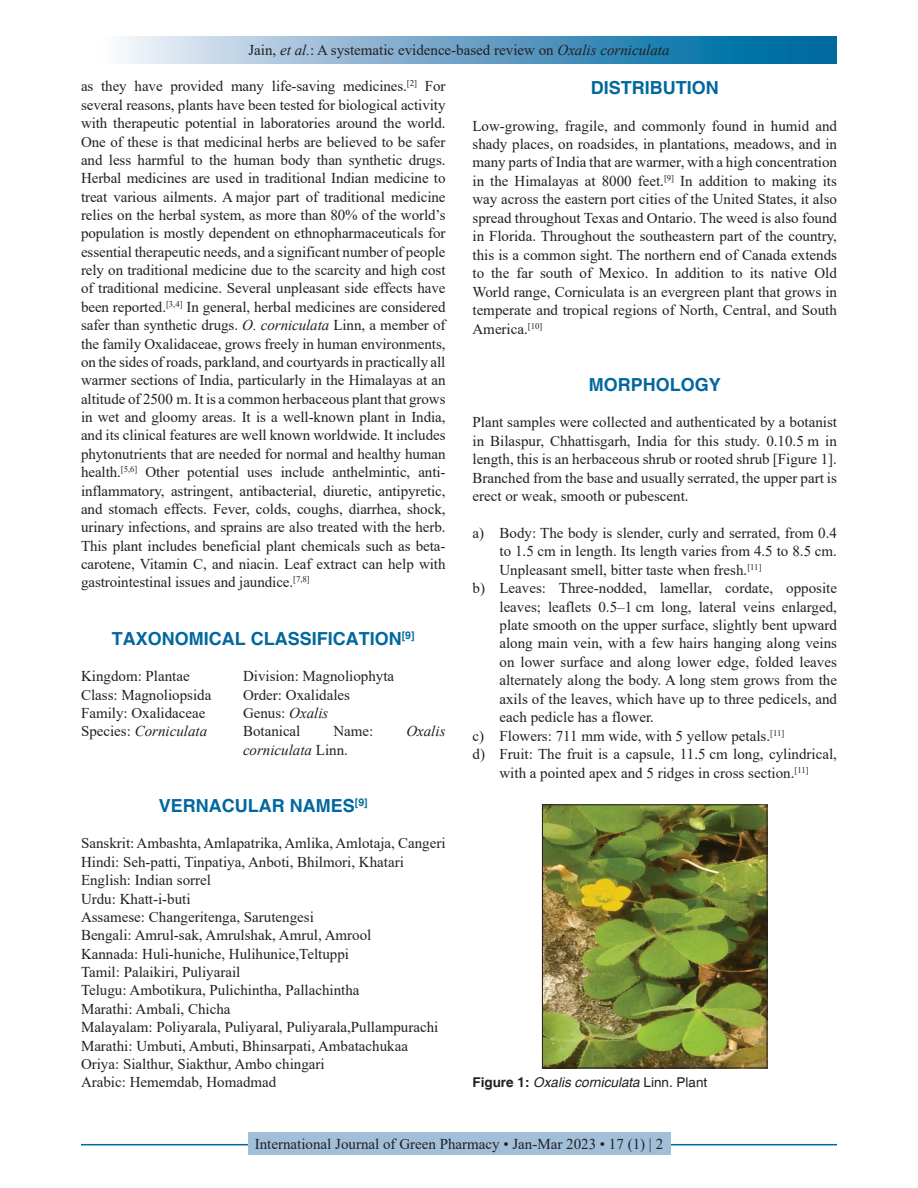
<style>
.page{position:relative;width:918px;height:1188px;background:#fff}
.page>*{position:absolute;margin:0;border:0;box-sizing:border-box;transform-origin:0 0}
.t1{font:700 18px "Helvetica";color:#00689e}
.DROP_CAP_TX{font:15px/18.3px "Times New Roman";letter-spacing:-.005em;color:#231f20;text-align:justify}
.L{font:15px/18.5px "Times New Roman";color:#231f20;text-align:justify}
.TX{font:15px/18.5px "Times New Roman";color:#231f20;text-align:justify}
.RF{font:15px "Times New Roman";color:#231f20}
.LL{font:italic 15px "Times New Roman";color:#231f20}
.LL-2{font:15px "Times New Roman";color:#231f20}
.FGC{font:italic 13.5px "Helvetica";color:#231f20}
.s1{font-style:italic}
.s2{font-style:normal}
.s3{font-weight:700;font-style:normal}
</style>
<div class="page">
<div style="left:81px;top:37px;width:756px;height:27px;background:linear-gradient(to right,#fcf4fb,#005d99)"></div>
<hr style="left:81px;top:1144px;width:756px;height:1px;background:#00689e">
<div style="left:248px;top:1133px;width:422px;height:22px;background:#a2bfda"></div>
<img style="left:544px;top:807px;width:221px;height:259px">
<div style="left:542px;top:805px;width:225px;height:263px;border:1px solid #231f20"></div>
<p class="DROP_CAP_TX" style="left:248px;top:41px;width:423px">Jain, <span class="s1">et al.</span>: A systematic evidence-based review on <span class="s1">Oxalis corniculata</span></p>
<p class="DROP_CAP_TX" style="left:81px;top:77px;width:366px">as they have provided many life-saving medicines.<sup>[2]</sup> For several reasons, plants have been tested for biological activity with therapeutic potential in laboratories around the world.<br>One of these is that medicinal herbs are believed to be safer and less harmful to the human body than synthetic drugs.<br>Herbal medicines are used in traditional Indian medicine to treat various ailments. A major part of traditional medicine relies on the herbal system, as more than 80% of the world’s population is mostly dependent on ethnopharmaceuticals for essential therapeutic needs, and a significant number of people rely on traditional medicine due to the scarcity and high cost of traditional medicine. Several unpleasant side effects have been reported.<sup>[3,4]</sup> In general, herbal medicines are considered safer than synthetic drugs. <span class="s1">O. corniculata</span> Linn, a member of the family Oxalidaceae, grows freely in human environments, on the sides of roads, parkland, and courtyards in practically all warmer sections of India, particularly in the Himalayas at an altitude of 2500 m. It is a common herbaceous plant that grows in wet and gloomy areas. It is a well-known plant in India, and its clinical features are well known worldwide. It includes phytonutrients that are needed for normal and healthy human health.<sup>[5,6]</sup> Other potential uses include anthelmintic, anti&shy;inflammatory, astringent, antibacterial, diuretic, antipyretic, and stomach effects. Fever, colds, coughs, diarrhea, shock, urinary infections, and sprains are also treated with the herb.<br>This plant includes beneficial plant chemicals such as beta&shy;carotene, Vitamin C, and niacin. Leaf extract can help with gastrointestinal issues and jaundice.<sup>[7,8]</sup></p>
<h1 class="t1" style="left:112px;top:627px;width:304px">TAXONOMICAL CLASSIFICATION<sup>[9]</sup></h1>
<p class="L" style="left:81px;top:666px;width:110px">Kingdom: Plantae</p>
<p class="L" style="left:243px;top:666px;width:153px">Division: Magnoliophyta</p>
<p class="L" style="left:81px;top:685px;width:132px">Class: Magnoliopsida</p>
<p class="L" style="left:243px;top:685px;width:109px">Order: Oxalidales</p>
<p class="L" style="left:81px;top:703px;width:126px">Family: Oxalidaceae</p>
<p class="L" style="left:243px;top:703px;width:87px">Genus: <span class="s1">Oxalis</span></p>
<p class="LL" style="left:81px;top:721px;width:128px"><span class="s2">Species:</span> Corniculata</p>
<p class="LL-2" style="left:243px;top:721px;width:59px">Botanical</p>
<p class="LL-2" style="left:333px;top:721px;width:41px">Name:</p>
<p class="LL" style="left:406px;top:721px;width:41px">Oxalis</p>
<p class="LL" style="left:243px;top:739px;width:106px">corniculata <span class="s2">Linn.</span></p>
<h1 class="t1" style="left:159px;top:795px;width:210px">VERNACULAR NAMES<sup>[9]</sup></h1>
<p class="L" style="left:81px;top:834px;width:366px">Sanskrit: Ambashta, Amlapatrika, Amlika, Amlotaja, Cangeri</p>
<p class="L" style="left:81px;top:852px;width:324px">Hindi: Seh-patti, Tinpatiya, Anboti, Bhilmori, Khatari</p>
<p class="L" style="left:81px;top:870px;width:131px">English: Indian sorrel</p>
<p class="L" style="left:81px;top:889px;width:111px">Urdu: Khatt-i-buti</p>
<p class="L" style="left:81px;top:907px;width:234px">Assamese: Changeritenga, Sarutengesi</p>
<p class="L" style="left:81px;top:926px;width:292px">Bengali: Amrul-sak, Amrulshak, Amrul, Amrool</p>
<p class="L" style="left:81px;top:944px;width:270px">Kannada: Huli-huniche, Hulihunice,Teltuppi</p>
<p class="L" style="left:81px;top:962px;width:161px">Tamil: Palaikiri, Puliyarail</p>
<p class="L" style="left:81px;top:981px;width:280px">Telugu: Ambotikura, Pulichintha, Pallachintha</p>
<p class="L" style="left:81px;top:999px;width:151px">Marathi: Ambali, Chicha</p>
<p class="L" style="left:81px;top:1017px;width:359px">Malayalam: Poliyarala, Puliyaral, Puliyarala,Pullampurachi</p>
<p class="L" style="left:81px;top:1036px;width:329px">Marathi: Umbuti, Ambuti, Bhinsarpati, Ambatachukaa</p>
<p class="L" style="left:81px;top:1054px;width:245px">Oriya: Sialthur, Siakthur, Ambo chingari</p>
<p class="LL-2" style="left:81px;top:1072px;width:197px">Arabic: Hememdab, Homadmad</p>
<h1 class="t1" style="left:591px;top:77px;width:129px">DISTRIBUTION</h1>
<p class="TX" style="left:472px;top:116px;width:366px">Low-growing, fragile, and commonly found in humid and shady places, on roadsides, in plantations, meadows, and in many parts of India that are warmer, with a high concentration in the Himalayas at 8000 feet.<sup>[9]</sup> In addition to making its way across the eastern port cities of the United States, it also spread throughout Texas and Ontario. The weed is also found in Florida. Throughout the southeastern part of the country, this is a common sight. The northern end of Canada extends to the far south of Mexico. In addition to its native Old World range, Corniculata is an evergreen plant that grows in temperate and tropical regions of North, Central, and South America.<sup>[10]</sup></p>
<h1 class="t1" style="left:589px;top:374px;width:134px">MORPHOLOGY</h1>
<p class="TX" style="left:472px;top:413px;width:366px">Plant samples were collected and authenticated by a botanist in Bilaspur, Chhattisgarh, India for this study. 0.10.5 m in length, this is an herbaceous shrub or rooted shrub [Figure 1].<br>Branched from the base and usually serrated, the upper part is erect or weak, smooth or pubescent.</p>
<p class="L" style="left:500px;top:523px;width:339px;text-indent:-27px">a) Body: The body is slender, curly and serrated, from 0.4 to 1.5 cm in length. Its length varies from 4.5 to 8.5 cm.<br>Unpleasant smell, bitter taste when fresh.<sup>[11]</sup></p>
<p class="L" style="left:500px;top:578px;width:339px;text-indent:-27px">b) Leaves: Three-nodded, lamellar, cordate, opposite leaves; leaflets 0.5–1 cm long, lateral veins enlarged, plate smooth on the upper surface, slightly bent upward along main vein, with a few hairs hanging along veins on lower surface and along lower edge, folded leaves alternately along the body. A long stem grows from the axils of the leaves, which have up to three pedicels, and each pedicle has a flower.</p>
<p class="L" style="left:472px;top:726px;width:313px">c) Flowers: 711 mm wide, with 5 yellow petals.<sup>[11]</sup></p>
<p class="L" style="left:472px;top:744px;width:366px;text-align:center">d) Fruit: The fruit is a capsule, 11.5 cm long, cylindrical, with a pointed apex and 5 ridges in cross section.<sup>[11]</sup></p>
<p class="FGC" style="left:472px;top:1074px;width:236px"><span class="s3">Figure 1:</span> Oxalis corniculata <span class="s2">Linn. Plant</span></p>
<p class="RF" style="left:255px;top:1134px;width:410px">International Journal of Green Pharmacy • Jan-Mar 2023 • 17 (1) | 2</p>
</div>
